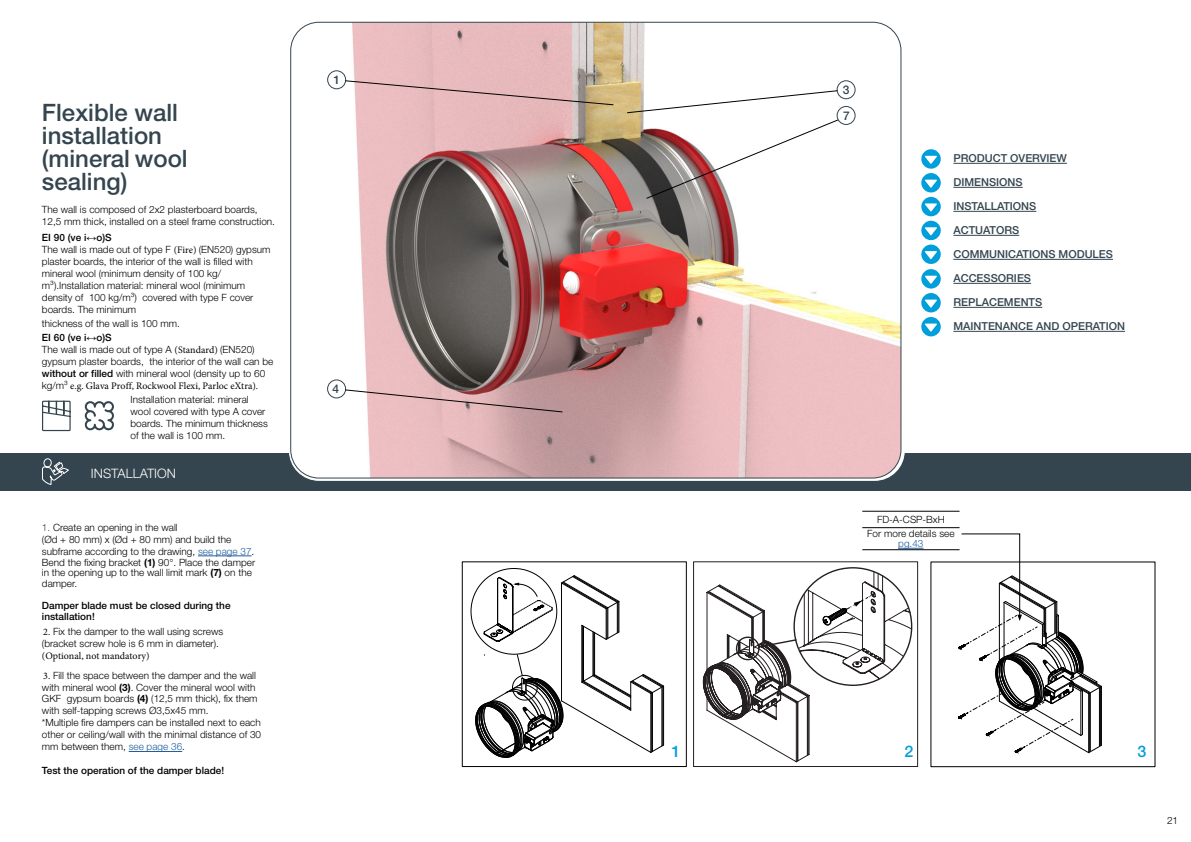
<style>
.page{position:relative;width:1191px;height:842px;background:#fff}
.page>*{position:absolute;margin:0;border:0;box-sizing:border-box;transform-origin:0 0}
.t1{font:500 24px/23px "Helvetica Neue LT Pro";color:#34454f}
.t2{font:500 16px "Helvetica Neue LT Pro";color:#049fdb}
.t3{font:300 13px "Helvetica Neue LT Pro";color:#fff}
.t4{font:500 12px/26px "Helvetica Neue LT Pro";color:#34454f}
.t5{font:500 11px/24px "Helvetica Neue LT Pro";color:#34454f}
.t6{font:300 10px/12px "Helvetica Neue LT Pro";color:#000}
.t7{font:500 10px/10.8px "Helvetica Neue LT Pro";color:#000}
.t8{font:10px "Minion Pro";color:#000}
.t9{font:300 10px "Helvetica Neue LT Pro";color:#215e9e}
.s1{font-weight:500}
.s2{font-family:"Arial Narrow";font-weight:400}
.s3{font-family:"Minion Pro";font-weight:400}
.s4{font-family:"Helvetica Neue LT Pro";font-weight:300}
.s5{color:#34454f}
.s6{color:#215e9e}
.s7{font-weight:700}
</style>
<div class="page">
<div style="left:0;top:453px;width:1191px;height:37px;background:#34454f"></div>
<hr style="left:953px;top:163px;width:114px;height:1px;background:#34454f">
<hr style="left:953px;top:187px;width:69px;height:1px;background:#34454f">
<hr style="left:953px;top:211px;width:83px;height:1px;background:#34454f">
<hr style="left:953px;top:235px;width:66px;height:1px;background:#34454f">
<hr style="left:953px;top:259px;width:160px;height:1px;background:#34454f">
<hr style="left:953px;top:283px;width:78px;height:1px;background:#34454f">
<hr style="left:953px;top:307px;width:89px;height:1px;background:#34454f">
<hr style="left:953px;top:331px;width:172px;height:1px;background:#34454f">
<img style="left:291px;top:22px;width:610px;height:456px">
<svg style="left:921px;top:149px;width:19px;height:187px"></svg>
<hr style="left:198px;top:556px;width:53px;height:1px;background:#215e9e">
<hr style="left:129px;top:751px;width:53px;height:1px;background:#215e9e">
<div style="left:327px;top:71px;width:19px;height:18px;border:1px solid #34454f;border-radius:50%"></div>
<svg style="left:345px;top:81px;width:268px;height:24px;background:#d9b3b0"></svg>
<div style="left:327px;top:380px;width:19px;height:18px;border:1px solid #34454f;border-radius:50%"></div>
<svg style="left:345px;top:390px;width:217px;height:22px;background:#d2acaf"></svg>
<div style="left:837px;top:81px;width:18px;height:18px;border:1px solid #34454f;border-radius:50%"></div>
<svg style="left:627px;top:90px;width:210px;height:23px"></svg>
<div style="left:837px;top:106px;width:18px;height:19px;border:1px solid #34454f;border-radius:50%"></div>
<svg style="left:646px;top:120px;width:192px;height:79px"></svg>
<div style="left:462px;top:562px;width:224px;height:205px;border:1px solid #000"></div>
<hr style="left:561px;top:583px;width:1px;height:118px;background:#000">
<hr style="left:606px;top:609px;width:1px;height:30px;background:#000">
<hr style="left:619px;top:601px;width:1px;height:31px;background:#000">
<svg style="left:582px;top:625px;width:37px;height:15px"></svg>
<hr style="left:581px;top:625px;width:1px;height:57px;background:#000">
<hr style="left:594px;top:633px;width:1px;height:42px;background:#000">
<hr style="left:617px;top:602px;width:1px;height:31px;background:#000">
<hr style="left:607px;top:608px;width:1px;height:31px;background:#000">
<hr style="left:618px;top:602px;width:1px;height:30px;background:#000">
<svg style="left:561px;top:575px;width:58px;height:34px"></svg>
<hr style="left:583px;top:626px;width:1px;height:55px;background:#000">
<hr style="left:582px;top:626px;width:1px;height:56px;background:#000">
<hr style="left:593px;top:632px;width:1px;height:43px;background:#000">
<svg style="left:484px;top:577px;width:69px;height:64px"></svg>
<svg style="left:475px;top:654px;width:189px;height:104px"></svg>
<div style="left:930px;top:562px;width:225px;height:205px;border:1px solid #000"></div>
<hr style="left:1101px;top:686px;width:1px;height:59px;background:#000">
<svg style="left:693px;top:561px;width:225px;height:206px"></svg>
<svg style="left:703px;top:566px;width:210px;height:195px"></svg>
<hr style="left:862px;top:549px;width:97px;height:1px;background:#000">
<hr style="left:862px;top:511px;width:97px;height:1px;background:#000">
<hr style="left:862px;top:527px;width:97px;height:1px;background:#000">
<svg style="left:898px;top:548px;width:25px;height:1px"></svg>
<svg style="left:958px;top:533px;width:143px;height:220px"></svg>
<svg style="left:42px;top:458px;width:27px;height:27px"></svg>
<svg style="left:42px;top:400px;width:29px;height:32px"></svg>
<svg style="left:84px;top:401px;width:30px;height:30px"></svg>
<h1 class="t1" style="left:42px;top:101px;width:147px">Flexible wall installation (mineral wool sealing)</h1>
<p class="t6" style="left:42px;top:204px;width:235px">The wall is composed of 2x2 plasterboard boards,<br>12,5 mm thick, installed on a steel frame construction.</p>
<p class="t6" style="left:42px;top:232px;width:230px"><span class="s1">EI 90 (ve i</span><span class="s2">↔</span><span class="s1">o)S<br></span>The wall is made out of type F <span class="s3">(Fire)</span> (EN520) gypsum plaster boards, the interior of the wall is filled with mineral wool (minimum density of 100 kg/ m³).Installation material: mineral wool (minimum density of 100 kg/m³) covered with type F cover boards. The minimum</p>
<p class="t6" style="left:42px;top:316px;width:139px;line-height:14px">thickness of the wall is 100 mm.<br><span class="s1">EI 60 (ve i</span><span class="s2">↔</span><span class="s1">o)S</span></p>
<p class="t6" style="left:42px;top:343px;width:233px">The wall is made out of type A <span class="s3">(Standard)</span> (EN520) gypsum plaster boards, the interior of the wall can be <span class="s1">without or filled</span> with mineral wool (density up to 60</p>
<p class="t8" style="left:42px;top:379px;width:218px"><span class="s4">kg/m³</span> e.g. Glava Proff, Rockwool Flexi, Parloc eXtra).</p>
<p class="t6" style="left:131px;top:393px;width:139px">Installation material: mineral wool covered with type A cover boards. The minimum thickness of the wall is 100 mm.</p>
<h3 class="t3" style="left:91px;top:465px;width:86px">INSTALLATION</h3>
<p class="t6" style="left:42px;top:521px;width:214px"><span class="s5">1.</span> Create an opening in the wall<br>(Ød + 80 mm) x (Ød + 80 mm) and build the subframe according to the drawing, <span class="s6">see page 37</span>.</p>
<p class="t6" style="left:42px;top:556px;width:215px;line-height:10.8px">Bend the fixing bracket <span class="s7">(1)</span> 90°. Place the damper in the opening up to the wall limit mark <span class="s7">(7)</span> on the damper.</p>
<p class="t7" style="left:42px;top:600px;width:190px">Damper blade must be closed during the installation!</p>
<p class="t6" style="left:42px;top:625px;width:183px"><span class="s3">2.</span> Fix the damper to the wall using screws (bracket screw hole is 6 mm in diameter).</p>
<p class="t8" style="left:42px;top:649px;width:109px">(Optional, not mandatory)</p>
<p class="t6" style="left:42px;top:669px;width:221px"><span class="s3">3.</span> Fill the space between the damper and the wall with mineral wool <span class="s7">(3)</span>. Cover the mineral wool with GKF gypsum boards <span class="s7">(4)</span> (12,5 mm thick), fix them with self-tapping screws Ø3,5x45 mm.<br>*Multiple fire dampers can be installed next to each other or ceiling/wall with the minimal distance of 30 mm between them, <span class="s6">see page 36</span>.</p>
<p class="t7" style="left:42px;top:765px;width:184px">Test the operation of the damper blade!</p>
<p class="t4" style="left:333px;top:67px;width:8px">1</p>
<p class="t4" style="left:332px;top:376px;width:8px">4</p>
<p class="t4" style="left:842px;top:76px;width:9px">3<br>7</p>
<p class="t5" style="left:953px;top:146px;width:173px">PRODUCT OVERVIEW<br>DIMENSIONS<br>INSTALLATIONS<br>ACTUATORS<br>COMMUNICATIONS MODULES<br>ACCESSORIES<br>REPLACEMENTS<br>MAINTENANCE AND OPERATION</p>
<p class="t6" style="left:867px;top:512px;width:89px;line-height:14.2px;text-align:center">FD-A-CSP-BxH<br>For more details see</p>
<p class="t9" style="left:898px;top:538px;width:27px">pg.43</p>
<h2 class="t2" style="left:671px;top:742px;width:10px">1</h2>
<h2 class="t2" style="left:904px;top:742px;width:10px">2</h2>
<h2 class="t2" style="left:1137px;top:741px;width:10px">3</h2>
<p class="t6" style="left:1167px;top:814px;width:13px">21</p>
</div>
